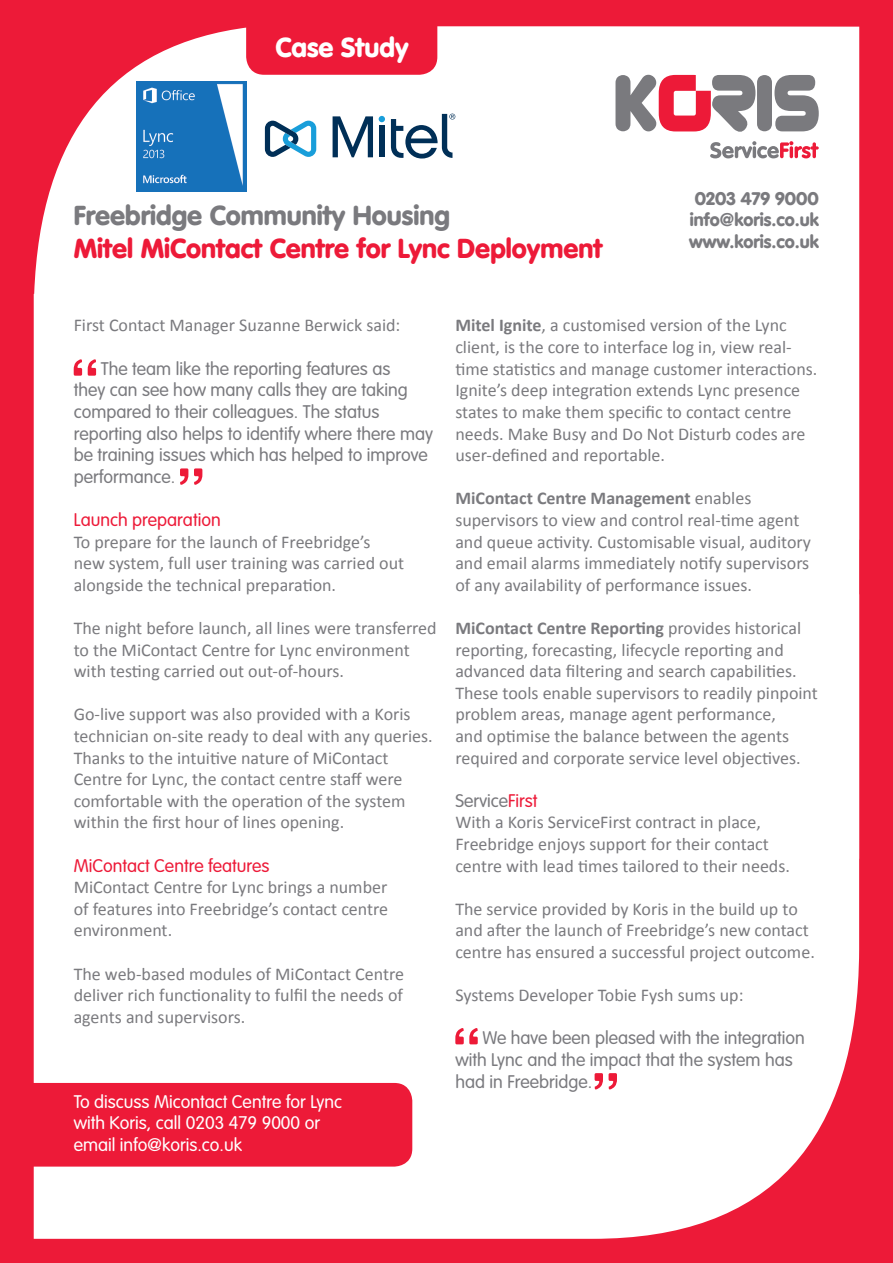
<style>
.page{position:relative;width:893px;height:1263px;background:#ed1a38}
.page>*{position:absolute;margin:0;border:0;box-sizing:border-box;transform-origin:0 0}
.t1{font:900 27px "VAG Rounded";color:#ed1a38}
.t2{font:900 27px "VAG Rounded";color:#7a7a7e}
.t3{font:900 27px "VAG Rounded";color:#fff}
.t4{font:18px/21.6px "Calibri";color:#7a7a7e}
.t5{font:300 18px/21.6px "VAG Rounded";color:#7a7a7e}
.t6{font:300 18px/21.6px "VAG Rounded";color:#fff}
.t7{font:900 18px/21.6px "VAG Rounded";color:#7a7a7e;text-align:center}
.t8{font:300 18px "VAG Rounded";color:#ed1a38}
.s1{font-weight:700}
.s2{color:#ed1a38}
</style>
<div class="page">
<div style="left:34px;top:26px;width:825px;height:1213px;background:#fff"></div>
<svg style="left:615px;top:75px;width:204px;height:58px"></svg>
<svg style="left:710px;top:141px;width:109px;height:17px;background:#d4afb5"></svg>
<svg style="left:455px;top:1028px;width:23px;height:16px"></svg>
<svg style="left:595px;top:1073px;width:22px;height:17px"></svg>
<div style="left:0;top:1083px;width:412px;height:83px;background:#ed1a38;border-radius:18px"></div>
<svg style="left:246px;top:26px;width:191px;height:49px"></svg>
<img style="left:136px;top:81px;width:110px;height:110px">
<svg style="left:379px;top:116px;width:6px;height:6px"></svg>
<svg style="left:333px;top:116px;width:40px;height:41px;background:#869caf"></svg>
<svg style="left:265px;top:121px;width:51px;height:36px;background:#87b3cc"></svg>
<div style="left:379px;top:125px;width:5px;height:32px;background:#002f57"></div>
<svg style="left:391px;top:114px;width:64px;height:45px;background:#a3b4c2"></svg>
<svg style="left:74px;top:359px;width:22px;height:17px"></svg>
<svg style="left:180px;top:468px;width:22px;height:17px"></svg>
<h1 class="t3" style="left:276px;top:31px;width:135px">Case Study</h1>
<h1 class="t2" style="left:74px;top:199px;width:378px">Freebridge Community Housing</h1>
<h1 class="t1" style="left:74px;top:232px;width:530px">Mitel MiContact Centre for Lync Deployment</h1>
<p class="t7" style="left:689px;top:187px;width:131px">0203 479 9000 info@koris.co.uk www.koris.co.uk</p>
<p class="t4" style="left:74px;top:315px;width:328px">First Contact Manager Suzanne Berwick said:</p>
<p class="t5" style="left:74px;top:357px;width:361px;text-indent:27px">The team like the reporting features as<br>they can see how many calls they are taking compared to their colleagues. The status reporting also helps to identify where there may be training issues which has helped to improve performance.</p>
<p class="t8" style="left:74px;top:509px;width:149px">Launch preparation</p>
<p class="t4" style="left:74px;top:531px;width:332px">To prepare for the launch of Freebridge’s new system, full user training was carried out alongside the technical preparation.</p>
<p class="t4" style="left:74px;top:617px;width:365px">The night before launch, all lines were transferred to the MiContact Centre for Lync environment with testing carried out out-of-hours.</p>
<p class="t4" style="left:74px;top:704px;width:361px">Go-live support was also provided with a Koris technician on-site ready to deal with any queries.<br>Thanks to the intuitive nature of MiContact Centre for Lync, the contact centre staff were comfortable with the operation of the system within the first hour of lines opening.</p>
<p class="t8" style="left:74px;top:855px;width:197px">MiContact Centre features</p>
<p class="t4" style="left:74px;top:876px;width:316px;text-align:justify">MiContact Centre for Lync brings a number of features into Freebridge’s contact centre environment.</p>
<p class="t4" style="left:74px;top:963px;width:332px;text-align:justify">The web-based modules of MiContact Centre deliver rich functionality to fulfil the needs of agents and supervisors.</p>
<p class="t6" style="left:74px;top:1090px;width:270px">To discuss Micontact Centre for Lync with Koris, call 0203 479 9000 or email info@koris.co.uk</p>
<p class="t4" style="left:455px;top:315px;width:363px"><span class="s1">Mitel Ignite</span>, a customised version of the Lync client, is the core to interface log in, view real&shy;time statistics and manage customer interactions.<br>Ignite’s deep integration extends Lync presence states to make them specific to contact centre needs. Make Busy and Do Not Disturb codes are user-defined and reportable.</p>
<p class="t4" style="left:455px;top:488px;width:357px"><span class="s1">MiContact Centre Management</span> enables supervisors to view and control real-time agent and queue activity. Customisable visual, auditory and email alarms immediately notify supervisors of any availability of performance issues.</p>
<p class="t4" style="left:455px;top:617px;width:364px"><span class="s1">MiContact Centre Reporting</span> provides historical reporting, forecasting, lifecycle reporting and advanced data filtering and search capabilities.<br>These tools enable supervisors to readily pinpoint problem areas, manage agent performance,<br>and optimise the balance between the agents required and corporate service level objectives.</p>
<p class="t5" style="left:455px;top:789px;width:84px">Service<span class="s2">First</span></p>
<p class="t4" style="left:455px;top:812px;width:336px">With a Koris ServiceFirst contract in place,<br>Freebridge enjoys support for their contact centre with lead times tailored to their needs.</p>
<p class="t4" style="left:455px;top:898px;width:361px">The service provided by Koris in the build up to and after the launch of Freebridge’s new contact centre has ensured a successful project outcome.</p>
<p class="t4" style="left:455px;top:984px;width:290px">Systems Developer Tobie Fysh sums up:</p>
<p class="t5" style="left:455px;top:1027px;width:351px;text-indent:27px">We have been pleased with the integration with Lync and the impact that the system has had in Freebridge.</p>
</div>
